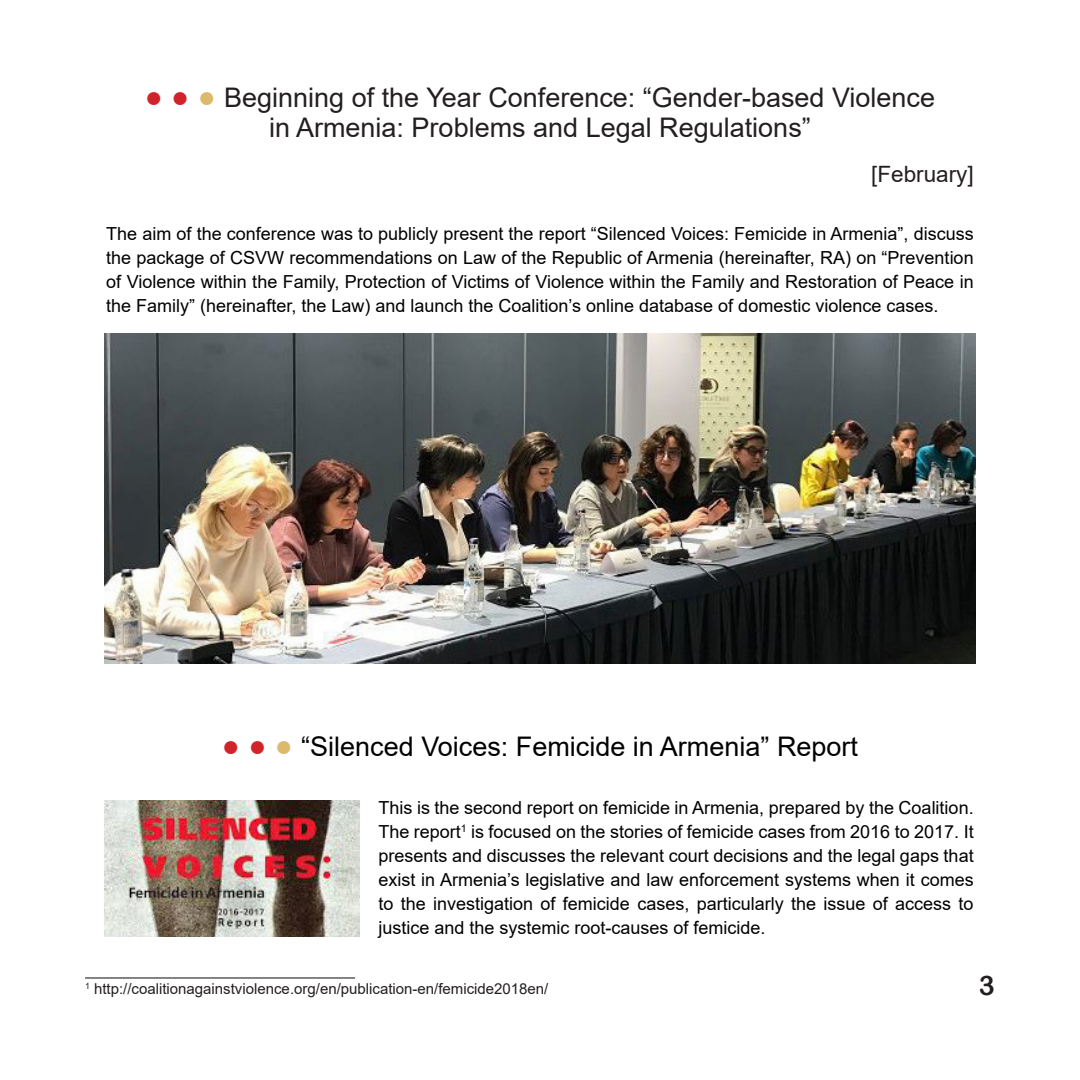
<style>
.page{position:relative;width:1080px;height:1080px;background:#fff}
.page>*{position:absolute;margin:0;border:0;box-sizing:border-box;transform-origin:0 0}
.t1{font:27px/30px "Arial";color:#231f20;text-align:center}
.t2{font:27px "Arial";color:#000}
.t3{font:27px "Arial Rounded MT Bold";color:#231f20}
.t4{font:22.5px "Arial";color:#231f20}
.t5{font:18px/24px "Arial";color:#000;text-align:justify}
.t6{font:15px "Arial";color:#231f20}
.s1{font-weight:700;font-size:30px;color:#d1232a}
.s2{font-weight:700;font-size:30px;color:#dbb96d}
</style>
<div class="page">
<img style="left:104px;top:333px;width:872px;height:330px">
<img style="left:104px;top:801px;width:255px;height:135px">
<hr style="left:85px;top:977px;width:270px;height:2px;background:#231f20">
<p class="t1" style="left:145px;top:82px;width:792px"><span class="s1">● ●</span> <span class="s2">●</span> Beginning of the Year Conference: “Gender-based Violence in Armenia: Problems and Legal Regulations”</p>
<p class="t4" style="left:871px;top:159px;width:104px">[February]</p>
<p class="t5" style="left:106px;top:222px;width:869px">The aim of the conference was to publicly present the report “Silenced Voices: Femicide in Armenia”, discuss the package of CSVW recommendations on Law of the Republic of Armenia (hereinafter, RA) on “Prevention of Violence within the Family, Protection of Victims of Violence within the Family and Restoration of Peace in the Family” (hereinafter, the Law) and launch the Coalition’s online database of domestic violence cases.</p>
<p class="t2" style="left:222px;top:728px;width:638px"><span class="s1">● ●</span> <span class="s2">●</span> “Silenced Voices: Femicide in Armenia” Report</p>
<p class="t5" style="left:378px;top:796px;width:597px">This is the second report on femicide in Armenia, prepared by the Coalition.<br>The report<sup>1</sup> is focused on the stories of femicide cases from 2016 to 2017. It presents and discusses the relevant court decisions and the legal gaps that exist in Armenia’s legislative and law enforcement systems when it comes to the investigation of femicide cases, particularly the issue of access to justice and the systemic root-causes of femicide.</p>
<p class="t6" style="left:85px;top:979px;width:465px"><sup>1</sup> http://coalitionagainstviolence.org/en/publication-en/femicide2018en/</p>
<p class="t3" style="left:979px;top:969px;width:18px">3</p>
</div>
